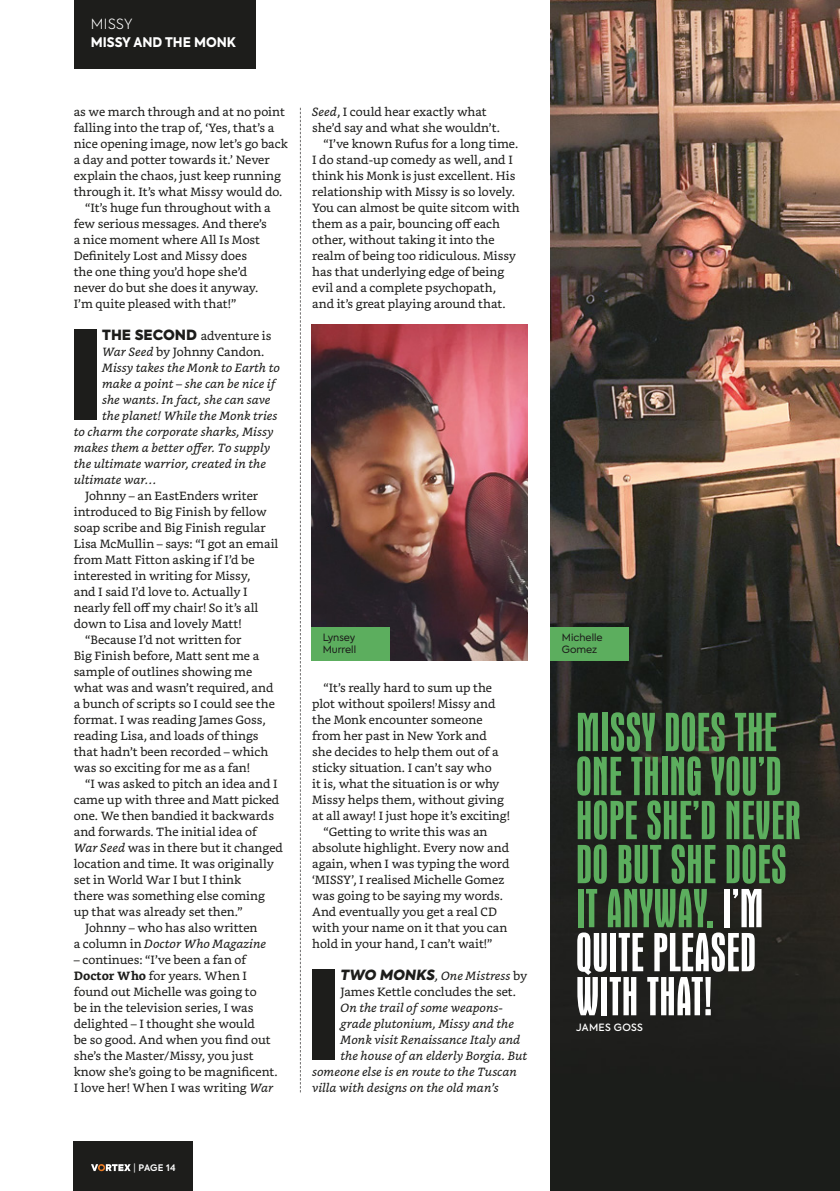
<style>
.page{position:relative;width:840px;height:1191px;background:#fff}
.page>*{position:absolute;margin:0;border:0;box-sizing:border-box;transform-origin:0 0}
.Start{font:condensed 56px/44px "Aurora BT";letter-spacing:.01em;color:#5cae5e}
.t1{font:300 14px "Axiforma";letter-spacing:.03em;color:#fff}
.t2{font:800 13.2px "Axiforma";color:#fff;scale:.96 1}
.Start-2{font:12px/16px "Bookerly";color:#1d1d1b}
.Start-3{font:italic 12px "Bookerly";color:#1d1d1b}
.t3{font:10px/12px "Axiforma";color:#1d1d1b}
.Start-4{font:500 10px "Axiforma";letter-spacing:.03em;color:#fff}
.t4{font:600 9px "Axiforma";letter-spacing:.015em;color:#fff}
.s1{font-family:"Axiforma";font-weight:900;font-size:14px}
.s2{font-style:italic}
.s3{font-weight:700}
.s4{font-style:normal}
.s5{color:#fff}
.s6{font-weight:400}
</style>
<div class="page">
<img style="left:550px;top:0;width:289px;height:1191px">
<div style="left:74px;top:329px;width:22px;height:90px;background:#1d1d1b"></div>
<div style="left:74px;top:0;width:181px;height:68px;background:#1d1d1b"></div>
<svg style="left:300px;top:108px;width:1px;height:984px"></svg>
<img style="left:311px;top:324px;width:216px;height:336px">
<div style="left:312px;top:969px;width:22px;height:90px;background:#1d1d1b"></div>
<div style="left:311px;top:627px;width:78px;height:33px;background:#5cae5e"></div>
<div style="left:550px;top:627px;width:78px;height:33px;background:#5cae5e"></div>
<div style="left:74px;top:1141px;width:119px;height:50px;background:#1d1d1b"></div>
<svg style="left:91px;top:1164px;width:40px;height:7px"></svg>
<p class="t1" style="left:91px;top:15px;width:43px">MISSY</p>
<p class="t2" style="left:91px;top:33px;width:152px">MISSY AND THE MONK</p>
<p class="Start-2" style="left:74px;top:104px;width:215px">as we march through and at no point falling into the trap of, ‘Yes, that’s a nice opening image, now let’s go back a day and potter towards it.’ Never explain the chaos, just keep running through it. It’s what Missy would do.</p>
<p class="Start-2" style="left:74px;top:200px;width:198px;text-indent:11px">“It’s huge fun throughout with a few serious messages. And there’s a nice moment where All Is Most<br>Definitely Lost and Missy does<br>the one thing you’d hope she’d never do but she does it anyway.<br>I’m quite pleased with that!”</p>
<p class="Start-2" style="left:102px;top:328px;width:171px"><span class="s1">THE SECOND</span> adventure is</p>
<p class="Start-2" style="left:102px;top:344px;width:163px"><span class="s2">War Seed</span> by Johnny Candon.</p>
<p class="Start-3" style="left:102px;top:361px;width:179px">Missy takes the Monk to Earth to</p>
<p class="Start-3" style="left:102px;top:377px;width:175px">make a point – she can be nice if</p>
<p class="Start-3" style="left:102px;top:393px;width:170px">she wants. In fact, she can save</p>
<p class="Start-3" style="left:102px;top:409px;width:177px">the planet! While the Monk tries</p>
<p class="Start-3" style="left:74px;top:425px;width:201px">to charm the corporate sharks, Missy</p>
<p class="Start-3" style="left:74px;top:441px;width:198px">makes them a better offer. To supply</p>
<p class="Start-3" style="left:74px;top:457px;width:194px">the ultimate warrior, created in the</p>
<p class="Start-3" style="left:74px;top:473px;width:84px">ultimate war…</p>
<p class="Start-2" style="left:74px;top:488px;width:206px;text-indent:11px">Johnny – an EastEnders writer introduced to Big Finish by fellow soap scribe and Big Finish regular<br>Lisa McMullin – says: “I got an email from Matt Fitton asking if I’d be interested in writing for Missy,<br>and I said I’d love to. Actually I nearly fell off my chair! So it’s all down to Lisa and lovely Matt!</p>
<p class="Start-2" style="left:74px;top:632px;width:202px;text-indent:11px">“Because I’d not written for<br>Big Finish before, Matt sent me a sample of outlines showing me what was and wasn’t required, and a bunch of scripts so I could see the format. I was reading James Goss, reading Lisa, and loads of things that hadn’t been recorded – which was so exciting for me as a fan!</p>
<p class="Start-2" style="left:74px;top:776px;width:210px;text-indent:11px">“I was asked to pitch an idea and I came up with three and Matt picked one. We then bandied it backwards and forwards. The initial idea of<br><span class="s2">War Seed</span> was in there but it changed location and time. It was originally set in World War I but I think<br>there was something else coming up that was already set then.”</p>
<p class="Start-2" style="left:74px;top:920px;width:194px;text-align:center">Johnny – who has also written<br>a column in <span class="s2">Doctor Who Magazine</span></p>
<p class="Start-2" style="left:74px;top:952px;width:205px">– continues: “I’ve been a fan of<br><span class="s3">Doctor Who</span> for years. When I found out Michelle was going to<br>be in the television series, I was delighted – I thought she would<br>be so good. And when you find out she’s the Master/Missy, you just know she’s going to be magnificent.<br>I love her! When I was writing <span class="s2">War</span></p>
<p class="Start-2" style="left:312px;top:104px;width:189px"><span class="s2">Seed</span>, I could hear exactly what she’d say and what she wouldn’t.</p>
<p class="Start-2" style="left:312px;top:136px;width:209px;text-indent:11px">“I’ve known Rufus for a long time.<br>I do stand-up comedy as well, and I think his Monk is just excellent. His relationship with Missy is so lovely.<br>You can almost be quite sitcom with them as a pair, bouncing off each other, without taking it into the realm of being too ridiculous. Missy has that underlying edge of being evil and a complete psychopath, and it’s great playing around that.</p>
<p class="t3" style="left:322px;top:631px;width:35px">Lynsey<br>Murrell</p>
<p class="t3" style="left:561px;top:631px;width:42px">Michelle<br>Gomez</p>
<p class="Start-2" style="left:312px;top:680px;width:199px;text-indent:11px">“It’s really hard to sum up the plot without spoilers! Missy and the Monk encounter someone from her past in New York and<br>she decides to help them out of a sticky situation. I can’t say who<br>it is, what the situation is or why<br>Missy helps them, without giving at all away! I just hope it’s exciting!</p>
<p class="Start-2" style="left:312px;top:824px;width:199px;text-indent:11px">“Getting to write this was an absolute highlight. Every now and again, when I was typing the word ‘MISSY’, I realised Michelle Gomez was going to be saying my words.<br>And eventually you get a real CD with your name on it that you can hold in your hand, I can’t wait!”</p>
<p class="Start-3" style="left:340px;top:969px;width:188px"><span class="s1">TWO MONKS</span>, One Mistress <span class="s4">by</span></p>
<p class="Start-2" style="left:340px;top:984px;width:177px">James Kettle concludes the set.</p>
<p class="Start-3" style="left:340px;top:1001px;width:164px">On the trail of some weapons-</p>
<p class="Start-3" style="left:340px;top:1017px;width:175px">grade plutonium, Missy and the</p>
<p class="Start-3" style="left:340px;top:1033px;width:181px">Monk visit Renaissance Italy and</p>
<p class="Start-3" style="left:340px;top:1049px;width:188px">the house of an elderly Borgia. But</p>
<p class="Start-3" style="left:312px;top:1065px;width:206px">someone else is en route to the Tuscan</p>
<p class="Start-3" style="left:312px;top:1081px;width:188px">villa with designs on the old man’s</p>
<p class="Start" style="left:575px;top:711px;width:226px">MISSY DOES THE<br>ONE THING YOU’D<br>HOPE SHE’D NEVER<br>DO BUT SHE DOES<br>IT ANYWAY. <span class="s5">I’M<br>QUITE PLEASED<br>WITH THAT!</span></p>
<p class="Start-4" style="left:575px;top:1021px;width:68px">JAMES GOSS</p>
<p class="t4" style="left:133px;top:1161px;width:44px"><span class="s6">|</span> PAGE 14</p>
</div>
